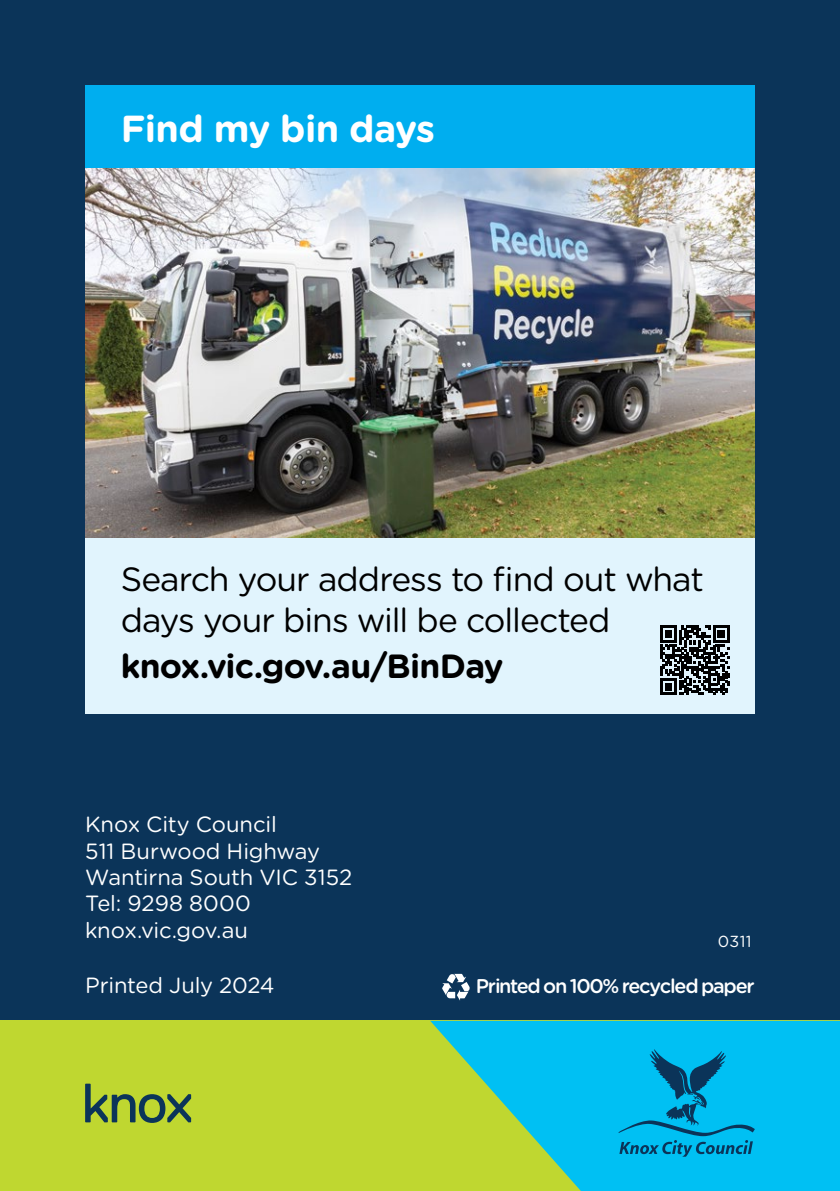
<style>
.page{position:relative;width:840px;height:1191px;background:#fff}
.page>*{position:absolute;margin:0;border:0;box-sizing:border-box;transform-origin:0 0}
._3__Body{font:700 37.6px "Gotham Rounded";letter-spacing:-.02em;color:#fff}
.Top_tip{font:33.6px/40.8px "Gotham Rounded";letter-spacing:-.03em;color:#000}
.Top_tip-2{font:700 33.6px "Gotham Rounded";letter-spacing:-.025em;color:#000}
.t1{font:22px "Gotham Rounded";letter-spacing:-.005em;color:#fff}
.t2{font:500 19.8px "Gotham Rounded";letter-spacing:-.065em;color:#fff}
.t3{font:16px "Gotham Rounded";color:#fff}
</style>
<div class="page">
<div style="left:0;top:0;width:839px;height:1191px;background:#0b3459"></div>
<div style="left:0;top:1020px;width:839px;height:171px;background:#bfd730"></div>
<svg style="left:430px;top:1020px;width:409px;height:171px;fill:#00c0f3"></svg>
<svg style="left:618px;top:1047px;width:136px;height:109px;background:#02a4d4"></svg>
<svg style="left:85px;top:1083px;width:106px;height:40px"></svg>
<div style="left:85px;top:538px;width:669px;height:176px;background:#e1f4fd"></div>
<div style="left:85px;top:85px;width:669px;height:83px;background:#00aeef"></div>
<svg style="left:442px;top:973px;width:28px;height:27px"></svg>
<img style="left:85px;top:168px;width:669px;height:370px">
<svg style="left:660px;top:625px;width:69px;height:70px"></svg>
<p class="_3__Body" style="left:121px;top:101px;width:316px">Find my bin days</p>
<p class="Top_tip" style="left:121px;top:557px;width:584px">Search your address to find out what days your bins will be collected</p>
<p class="Top_tip-2" style="left:121px;top:641px;width:384px">knox.vic.gov.au/BinDay</p>
<p class="t1" style="left:85px;top:809px;width:193px">Knox City Council</p>
<p class="t1" style="left:85px;top:835px;width:236px">511 Burwood Highway</p>
<p class="t1" style="left:85px;top:862px;width:268px">Wantirna South VIC 3152</p>
<p class="t1" style="left:85px;top:888px;width:167px">Tel: 9298 8000</p>
<p class="t1" style="left:85px;top:915px;width:164px">knox.vic.gov.au</p>
<p class="t1" style="left:85px;top:970px;width:191px">Printed July 2024</p>
<p class="t3" style="left:717px;top:930px;width:35px">0311</p>
<p class="t2" style="left:475px;top:972px;width:280px">Printed on 100% recycled paper</p>
</div>
